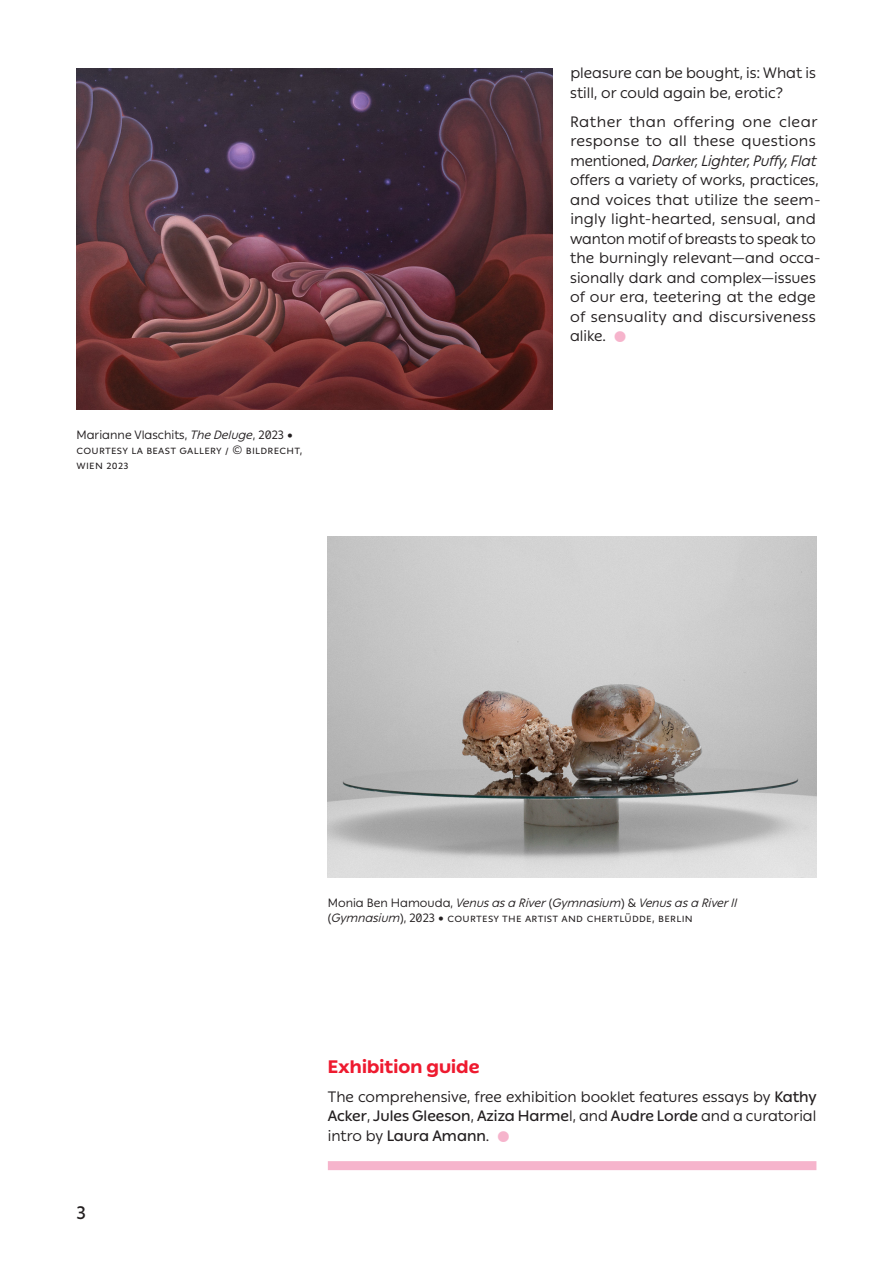
<style>
.page{position:relative;width:893px;height:1263px;background:#fff}
.page>*{position:absolute;margin:0;border:0;box-sizing:border-box;transform-origin:0 0}
.text_regular_10_13_pt{font:800 18px "KHW Ping";letter-spacing:.01em;color:#ee1a2f}
.t1{font:500 18px "KHW Ping";color:#231f20}
.text_regular_10_13_pt-2{font:15px/19.5px "KHW Ping";color:#231f20}
.photo_caption{font:12px/15px "KHW Ping";letter-spacing:.025em;color:#231f20}
.s1{font-style:italic}
.s2{font-weight:500}
</style>
<div class="page">
<div style="left:328px;top:1161px;width:488px;height:9px;background:#f6b4cc"></div>
<img style="left:328px;top:536px;width:488px;height:342px">
<img style="left:77px;top:68px;width:476px;height:342px">
<p class="photo_caption" style="left:77px;top:427px;width:227px">Marianne Vlaschits, <span class="s1">The Deluge</span>, 2023 •<br>Courtesy la BEAST gallery / © Bildrecht,<br>Wien 2023</p>
<p class="text_regular_10_13_pt-2" style="left:570px;top:62px;width:247px">pleasure can be bought, is: What is still, or could again be, erotic?</p>
<p class="text_regular_10_13_pt-2" style="left:570px;top:111px;width:252px">Rather than offering one clear response to all these questions mentioned, <span class="s1">Darker, Lighter, Puffy, Flat </span>offers a variety of works, practices, and voices that utilize the seem&shy;ingly light-hearted, sensual, and wanton motif of breasts to speak to the burningly relevant—and occa&shy;sionally dark and complex—issues of our era, teetering at the edge of sensuality and discursiveness alike.</p>
<p class="t1" style="left:77px;top:1199px;width:11px">3</p>
<p class="photo_caption" style="left:328px;top:895px;width:411px">Monia Ben Hamouda, <span class="s1">Venus as a River</span> (<span class="s1">Gymnasium</span>) &amp; <span class="s1">Venus as a River II </span>(<span class="s1">Gymnasium</span>), 2023 • courtesy the artist and Chertlüdde, Berlin</p>
<p class="text_regular_10_13_pt" style="left:328px;top:1052px;width:153px">Exhibition guide</p>
<p class="text_regular_10_13_pt-2" style="left:328px;top:1086px;width:490px;text-align:justify">The comprehensive, free exhibition booklet features essays by <span class="s2">Kathy Acker</span>, <span class="s2">Jules Gleeson</span>, <span class="s2">Aziza Harme</span>l, and <span class="s2">Audre Lorde</span> and a curatorial intro by <span class="s2">Laura Amann</span>.</p>
</div>
